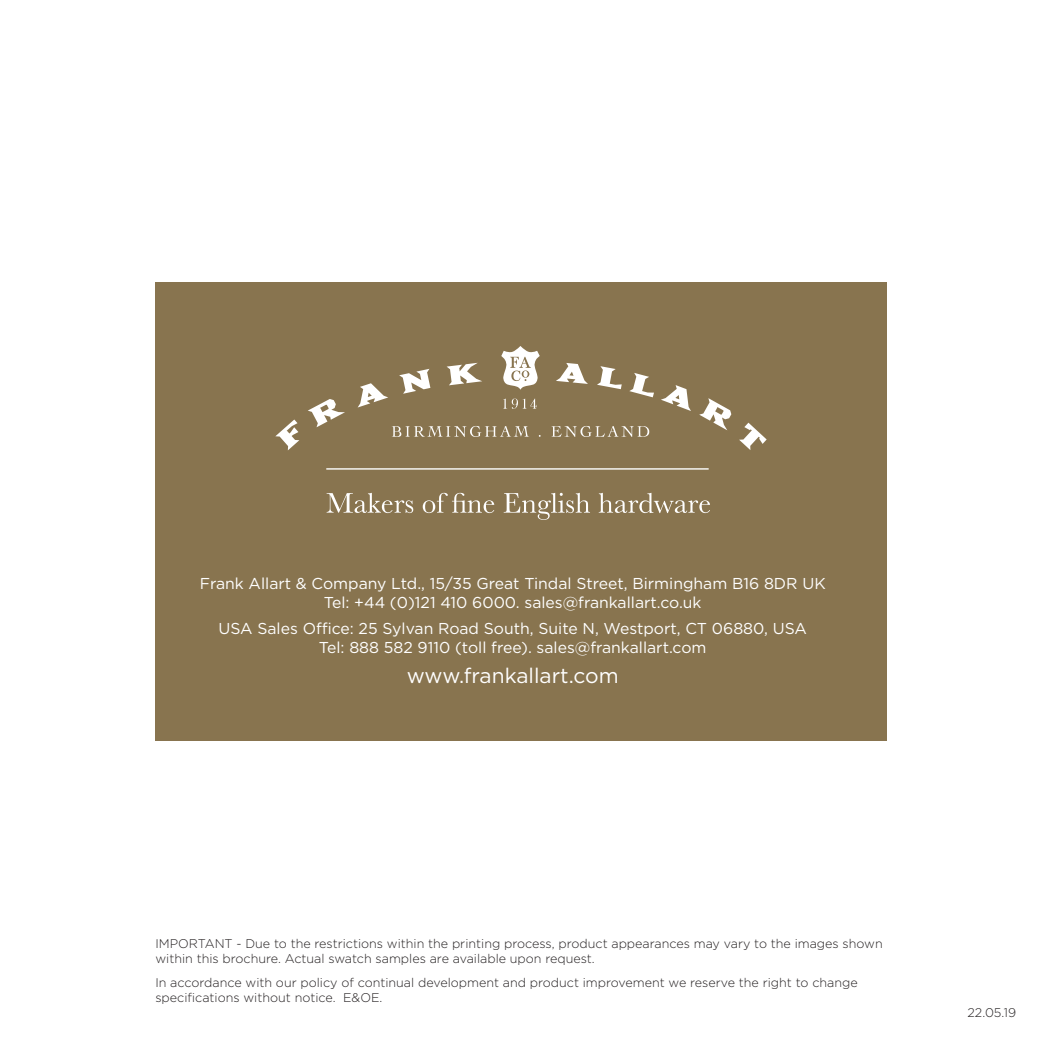
<style>
.page{position:relative;width:1042px;height:1042px;background:#fff}
.page>*{position:absolute;margin:0;border:0;box-sizing:border-box;transform-origin:0 0}
.t1{font:21px "Gotham";color:#fff}
.t2{font:15.75px/19.2px "Gotham";color:#fff;text-align:center}
.t3{font:300 12.6px/15px "Gotham";color:#231f20}
</style>
<div class="page">
<div style="left:155px;top:283px;width:731px;height:458px;background:#88744f"></div>
<svg style="left:392px;top:426px;width:137px;height:11px"></svg>
<svg style="left:551px;top:426px;width:98px;height:11px"></svg>
<svg style="left:699px;top:398px;width:32px;height:32px"></svg>
<svg style="left:556px;top:363px;width:32px;height:21px"></svg>
<svg style="left:597px;top:366px;width:25px;height:23px"></svg>
<svg style="left:629px;top:373px;width:25px;height:24px"></svg>
<svg style="left:661px;top:385px;width:30px;height:26px"></svg>
<svg style="left:739px;top:423px;width:27px;height:27px"></svg>
<svg style="left:308px;top:399px;width:37px;height:28px"></svg>
<svg style="left:275px;top:419px;width:24px;height:31px"></svg>
<svg style="left:358px;top:383px;width:30px;height:24px"></svg>
<svg style="left:399px;top:369px;width:31px;height:25px"></svg>
<svg style="left:447px;top:363px;width:35px;height:22px"></svg>
<svg style="left:503px;top:398px;width:33px;height:11px"></svg>
<svg style="left:501px;top:346px;width:39px;height:44px"></svg>
<svg style="left:327px;top:493px;width:383px;height:27px"></svg>
<hr style="left:326px;top:468px;width:383px;height:1px;background:#fff">
<p class="t2" style="left:200px;top:573px;width:627px">Frank Allart &amp; Company Ltd., 15/35 Great Tindal Street, Birmingham B16 8DR UK<br>Tel: +44 (0)121 410 6000. sales@frankallart.co.uk</p>
<p class="t2" style="left:218px;top:618px;width:590px">USA Sales Office: 25 Sylvan Road South, Suite N, Westport, CT 06880, USA<br>Tel: 888 582 9110 (toll free). sales@frankallart.com</p>
<h1 class="t1" style="left:407px;top:662px;width:213px">www.frankallart.com</h1>
<p class="t3" style="left:155px;top:936px;width:729px">IMPORTANT - Due to the restrictions within the printing process, product appearances may vary to the images shown within this brochure. Actual swatch samples are available upon request.</p>
<p class="t3" style="left:155px;top:974px;width:704px">In accordance with our policy of continual development and product improvement we reserve the right to change specifications without notice. E&amp;OE.</p>
<p class="t3" style="left:967px;top:1005px;width:50px">22.05.19</p>
</div>
